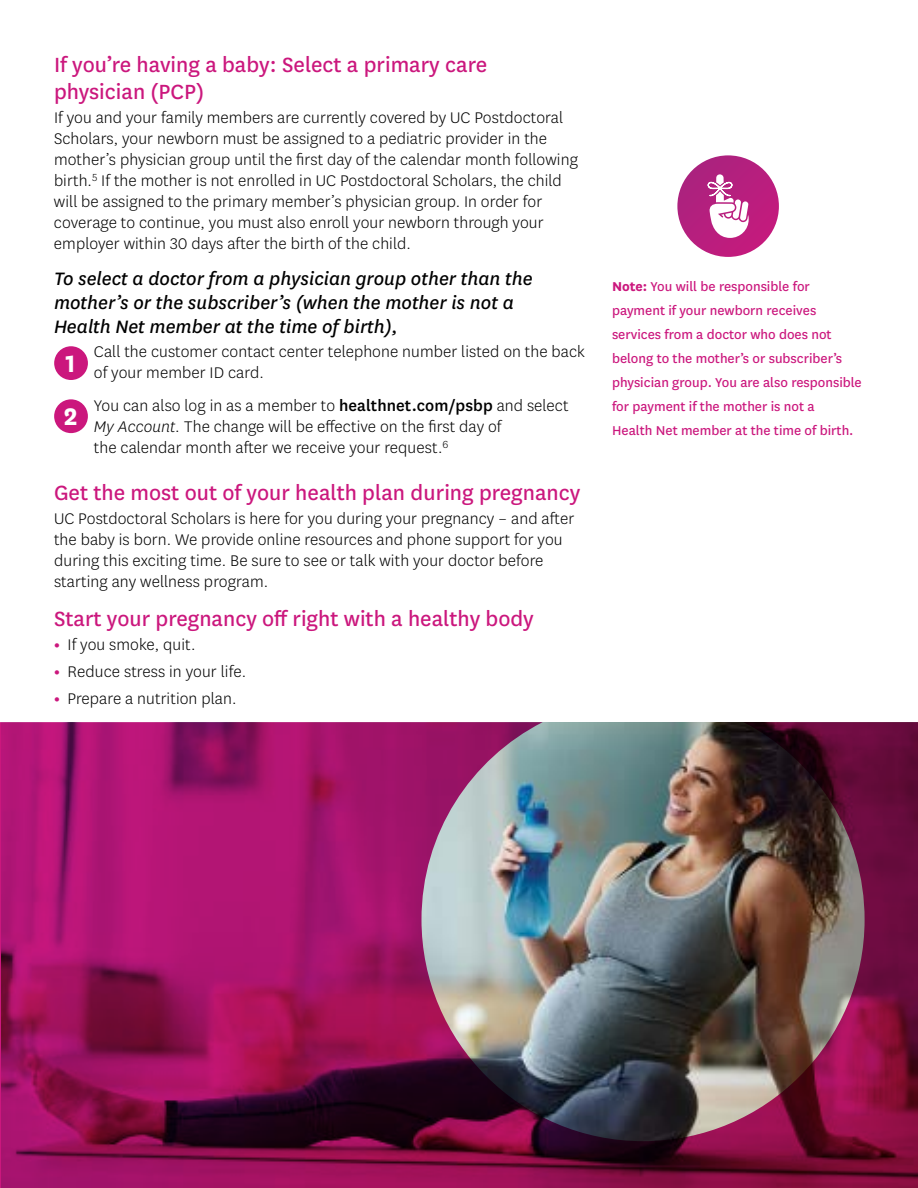
<style>
.page{position:relative;width:918px;height:1188px;background:#fff}
.page>*{position:absolute;margin:0;border:0;box-sizing:border-box;transform-origin:0 0}
.t1{font:700 27.9px "Centene Sans";color:#fff}
.t2{font:24px/27px "Centene Sans";color:#cb177d}
.t3{font:italic 21px/24px "Centene Sans";color:#000}
.t4{font:300 18px/21px "Centene Sans";letter-spacing:.005em;color:#000}
.t5{font:15px/24px "Centene Sans";color:#cb177d}
.s1{font-weight:500}
.s2{font-style:italic}
.s3{font-weight:700;color:#cb177d}
.s4{font-weight:700}
</style>
<div class="page">
<svg style="left:677px;top:155px;width:102px;height:102px;background:#b82280"></svg>
<svg style="left:708px;top:174px;width:41px;height:64px"></svg>
<div style="left:54px;top:346px;width:34px;height:34px;background:#cb177d;border-radius:50%"></div>
<div style="left:54px;top:399px;width:34px;height:34px;background:#cb177d;border-radius:50%"></div>
<img style="left:0;top:722px;width:918px;height:466px">
<h3 class="t2" style="left:54px;top:50px;width:435px">If you’re having a baby: Select a primary care physician (PCP)</h3>
<p class="t4" style="left:54px;top:106px;width:525px">If you and your family members are currently covered by UC Postdoctoral Scholars, your newborn must be assigned to a pediatric provider in the mother’s physician group until the first day of the calendar month following birth.<sup>5</sup> If the mother is not enrolled in UC Postdoctoral Scholars, the child will be assigned to the primary member’s physician group. In order for coverage to continue, you must also enroll your newborn through your employer within 30 days after the birth of the child.</p>
<p class="t3" style="left:54px;top:266px;width:480px">To select a doctor from a physician group other than the mother’s or the subscriber’s (when the mother is not a<br>Health Net member at the time of birth),</p>
<p class="t1" style="left:66px;top:344px;width:12px">1</p>
<p class="t4" style="left:94px;top:340px;width:493px">Call the customer contact center telephone number listed on the back of your member ID card.</p>
<p class="t1" style="left:64px;top:397px;width:15px">2</p>
<p class="t4" style="left:94px;top:394px;width:476px">You can also log in as a member to <span class="s1">healthnet.com/psbp</span> and select<br><span class="s2">My Account.</span> The change will be effective on the first day of<br>the calendar month after we receive your request.<sup>6</sup></p>
<h3 class="t2" style="left:54px;top:478px;width:528px">Get the most out of your health plan during pregnancy</h3>
<p class="t4" style="left:54px;top:508px;width:522px">UC Postdoctoral Scholars is here for you during your pregnancy – and after the baby is born. We provide online resources and phone support for you during this exciting time. Be sure to see or talk with your doctor before starting any wellness program.</p>
<h3 class="t2" style="left:54px;top:604px;width:481px">Start your pregnancy off right with a healthy body</h3>
<p class="t4" style="left:54px;top:634px;width:143px"><span class="s3">•</span> If you smoke, quit.</p>
<p class="t4" style="left:54px;top:661px;width:194px"><span class="s3">•</span> Reduce stress in your life.</p>
<p class="t4" style="left:54px;top:688px;width:184px"><span class="s3">•</span> Prepare a nutrition plan.</p>
<p class="t5" style="left:612px;top:273px;width:251px"><span class="s4">Note:</span> You will be responsible for payment if your newborn receives services from a doctor who does not belong to the mother’s or subscriber’s physician group. You are also responsible for payment if the mother is not a<br>Health Net member at the time of birth.</p>
</div>
